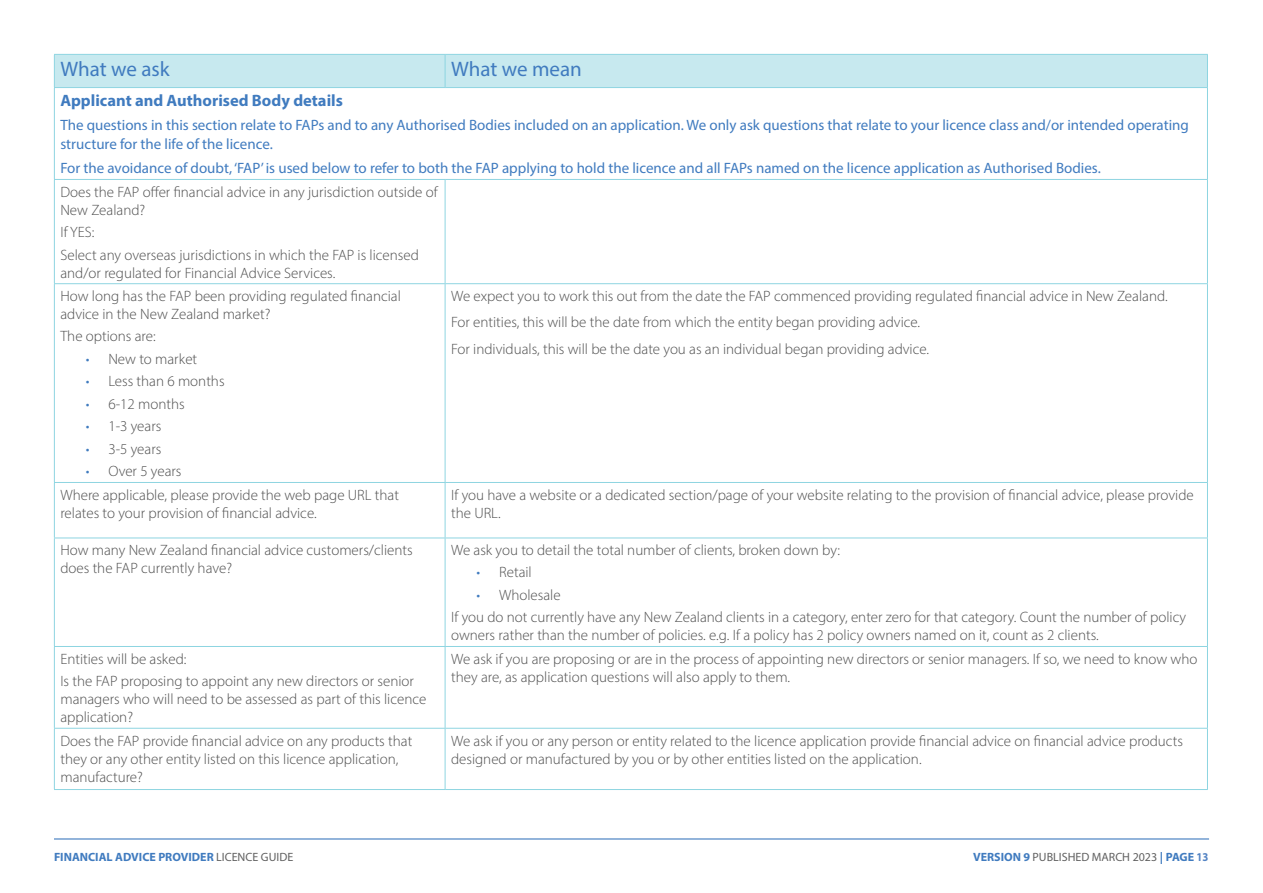
<style>
.page{position:relative;width:1263px;height:893px;background:#fff}
.page>*{position:absolute;margin:0;border:0;box-sizing:border-box;transform-origin:0 0}
.t1{font:21px "Myriad Pro";color:#407bbf}
.t2{font:700 16.5px "Myriad Pro";color:#407bbf}
.t3{font:300 15px/18px "Myriad Pro";color:#4d4d4d}
.t4{font:15px/19.5px "Myriad Pro";color:#407bbf}
.t5{font:700 12px "Myriad Pro";color:#407bbf}
.t6{font:12px "Myriad Pro";color:#616161}
.s1{color:#407bbf}
.s2{font-weight:400;color:#616161}
.s3{font-weight:700;color:#407bbf}
.s4{font-weight:700;color:#5484c4}
</style>
<div class="page">
<hr style="left:54px;top:838px;width:1155px;height:1px;background:#407bbf">
<div style="left:55px;top:55px;width:1152px;height:32px;background:#c7e9ef"></div>
<hr style="left:54px;top:54px;width:391px;height:1px;background:#8ed5e1">
<hr style="left:54px;top:55px;width:1px;height:32px;background:#8ed5e1">
<hr style="left:445px;top:54px;width:763px;height:1px;background:#8ed5e1">
<hr style="left:445px;top:55px;width:1px;height:32px;background:#8ed5e1">
<hr style="left:1207px;top:55px;width:1px;height:32px;background:#8ed5e1">
<hr style="left:54px;top:87px;width:391px;height:1px;background:#8ed5e1">
<hr style="left:54px;top:88px;width:1px;height:91px;background:#8ed5e1">
<hr style="left:445px;top:87px;width:763px;height:1px;background:#8ed5e1">
<hr style="left:1207px;top:88px;width:1px;height:91px;background:#8ed5e1">
<hr style="left:54px;top:179px;width:391px;height:1px;background:#8ed5e1">
<hr style="left:54px;top:180px;width:1px;height:103px;background:#8ed5e1">
<hr style="left:445px;top:179px;width:763px;height:1px;background:#8ed5e1">
<hr style="left:445px;top:180px;width:1px;height:103px;background:#8ed5e1">
<hr style="left:1207px;top:180px;width:1px;height:103px;background:#8ed5e1">
<hr style="left:54px;top:283px;width:391px;height:1px;background:#8ed5e1">
<hr style="left:54px;top:284px;width:1px;height:198px;background:#8ed5e1">
<hr style="left:445px;top:283px;width:763px;height:1px;background:#8ed5e1">
<hr style="left:445px;top:284px;width:1px;height:198px;background:#8ed5e1">
<hr style="left:1207px;top:284px;width:1px;height:198px;background:#8ed5e1">
<hr style="left:54px;top:482px;width:391px;height:1px;background:#8ed5e1">
<hr style="left:54px;top:483px;width:1px;height:55px;background:#8ed5e1">
<hr style="left:445px;top:482px;width:763px;height:1px;background:#8ed5e1">
<hr style="left:445px;top:483px;width:1px;height:55px;background:#8ed5e1">
<hr style="left:1207px;top:483px;width:1px;height:55px;background:#8ed5e1">
<hr style="left:54px;top:538px;width:391px;height:1px;background:#8ed5e1">
<hr style="left:54px;top:538px;width:1px;height:108px;background:#8ed5e1">
<hr style="left:445px;top:538px;width:763px;height:1px;background:#8ed5e1">
<hr style="left:445px;top:538px;width:1px;height:108px;background:#8ed5e1">
<hr style="left:1207px;top:538px;width:1px;height:108px;background:#8ed5e1">
<hr style="left:54px;top:646px;width:391px;height:1px;background:#8ed5e1">
<hr style="left:54px;top:647px;width:1px;height:81px;background:#8ed5e1">
<hr style="left:445px;top:646px;width:763px;height:1px;background:#8ed5e1">
<hr style="left:445px;top:647px;width:1px;height:81px;background:#8ed5e1">
<hr style="left:1207px;top:647px;width:1px;height:81px;background:#8ed5e1">
<hr style="left:54px;top:728px;width:391px;height:1px;background:#8ed5e1">
<hr style="left:54px;top:729px;width:1px;height:60px;background:#8ed5e1">
<hr style="left:445px;top:728px;width:763px;height:1px;background:#8ed5e1">
<hr style="left:445px;top:729px;width:1px;height:60px;background:#8ed5e1">
<hr style="left:1207px;top:729px;width:1px;height:60px;background:#8ed5e1">
<hr style="left:54px;top:789px;width:391px;height:1px;background:#8ed5e1">
<hr style="left:445px;top:789px;width:763px;height:1px;background:#8ed5e1">
<p class="t1" style="left:60px;top:56px;width:111px">What we ask</p>
<p class="t1" style="left:451px;top:56px;width:132px">What we mean</p>
<p class="t2" style="left:60px;top:90px;width:284px">Applicant and Authorised Body details</p>
<p class="t4" style="left:60px;top:115px;width:1130px">The questions in this section relate to FAPs and to any Authorised Bodies included on an application. We only ask questions that relate to your licence class and/or intended operating structure for the life of the licence.</p>
<p class="t4" style="left:60px;top:158px;width:1042px">For the avoidance of doubt, ‘FAP’ is used below to refer to both the FAP applying to hold the licence and all FAPs named on the licence application as Authorised Bodies.</p>
<p class="t3" style="left:60px;top:183px;width:379px">Does the FAP offer financial advice in any jurisdiction outside of<br>New Zealand?</p>
<p class="t3" style="left:60px;top:223px;width:35px">If YES:</p>
<p class="t3" style="left:60px;top:246px;width:360px">Select any overseas jurisdictions in which the FAP is licensed and/or regulated for Financial Advice Services.</p>
<p class="t3" style="left:60px;top:287px;width:342px">How long has the FAP been providing regulated financial advice in the New Zealand market?</p>
<p class="t3" style="left:60px;top:327px;width:97px">The options are:</p>
<p class="t3" style="left:86px;top:350px;width:113px"><span class="s1">•</span> New to market</p>
<p class="t3" style="left:86px;top:372px;width:140px"><span class="s1">•</span> Less than 6 months</p>
<p class="t3" style="left:86px;top:395px;width:100px"><span class="s1">•</span> 6-12 months</p>
<p class="t3" style="left:86px;top:417px;width:77px"><span class="s1">•</span> 1-3 years</p>
<p class="t3" style="left:86px;top:440px;width:77px"><span class="s1">•</span> 3-5 years</p>
<p class="t3" style="left:86px;top:462px;width:97px"><span class="s1">•</span> Over 5 years</p>
<p class="t3" style="left:451px;top:287px;width:718px">We expect you to work this out from the date the FAP commenced providing regulated financial advice in New Zealand.</p>
<p class="t3" style="left:451px;top:313px;width:471px">For entities, this will be the date from which the entity began providing advice.</p>
<p class="t3" style="left:451px;top:340px;width:480px">For individuals, this will be the date you as an individual began providing advice.</p>
<p class="t3" style="left:60px;top:486px;width:340px">Where applicable, please provide the web page URL that relates to your provision of financial advice.</p>
<p class="t3" style="left:451px;top:486px;width:744px">If you have a website or a dedicated section/page of your website relating to the provision of financial advice, please provide the URL.</p>
<p class="t3" style="left:60px;top:541px;width:354px">How many New Zealand financial advice customers/clients does the FAP currently have?</p>
<p class="t3" style="left:451px;top:541px;width:391px">We ask you to detail the total number of clients, broken down by:</p>
<p class="t3" style="left:477px;top:563px;width:57px"><span class="s1">•</span> Retail</p>
<p class="t3" style="left:477px;top:586px;width:86px"><span class="s1">•</span> Wholesale</p>
<p class="t3" style="left:451px;top:608px;width:737px">If you do not currently have any New Zealand clients in a category, enter zero for that category. Count the number of policy owners rather than the number of policies. e.g. If a policy has 2 policy owners named on it, count as 2 clients.</p>
<p class="t3" style="left:60px;top:650px;width:128px">Entities will be asked:</p>
<p class="t3" style="left:60px;top:672px;width:367px">Is the FAP proposing to appoint any new directors or senior managers who will need to be assessed as part of this licence application?</p>
<p class="t3" style="left:451px;top:650px;width:748px">We ask if you are proposing or are in the process of appointing new directors or senior managers. If so, we need to know who they are, as application questions will also apply to them.</p>
<p class="t3" style="left:60px;top:731px;width:353px">Does the FAP provide financial advice on any products that they or any other entity listed on this licence application, manufacture?</p>
<p class="t3" style="left:451px;top:731px;width:733px">We ask if you or any person or entity related to the licence application provide financial advice on financial advice products designed or manufactured by you or by other entities listed on the application.</p>
<p class="t5" style="left:54px;top:849px;width:241px">FINANCIAL ADVICE PROVIDER <span class="s2">LICENCE GUIDE</span></p>
<p class="t6" style="left:973px;top:849px;width:237px"><span class="s3">VERSION 9</span> PUBLISHED MARCH 2023 <span class="s3">| PAGE</span> <span class="s4">13</span></p>
</div>
